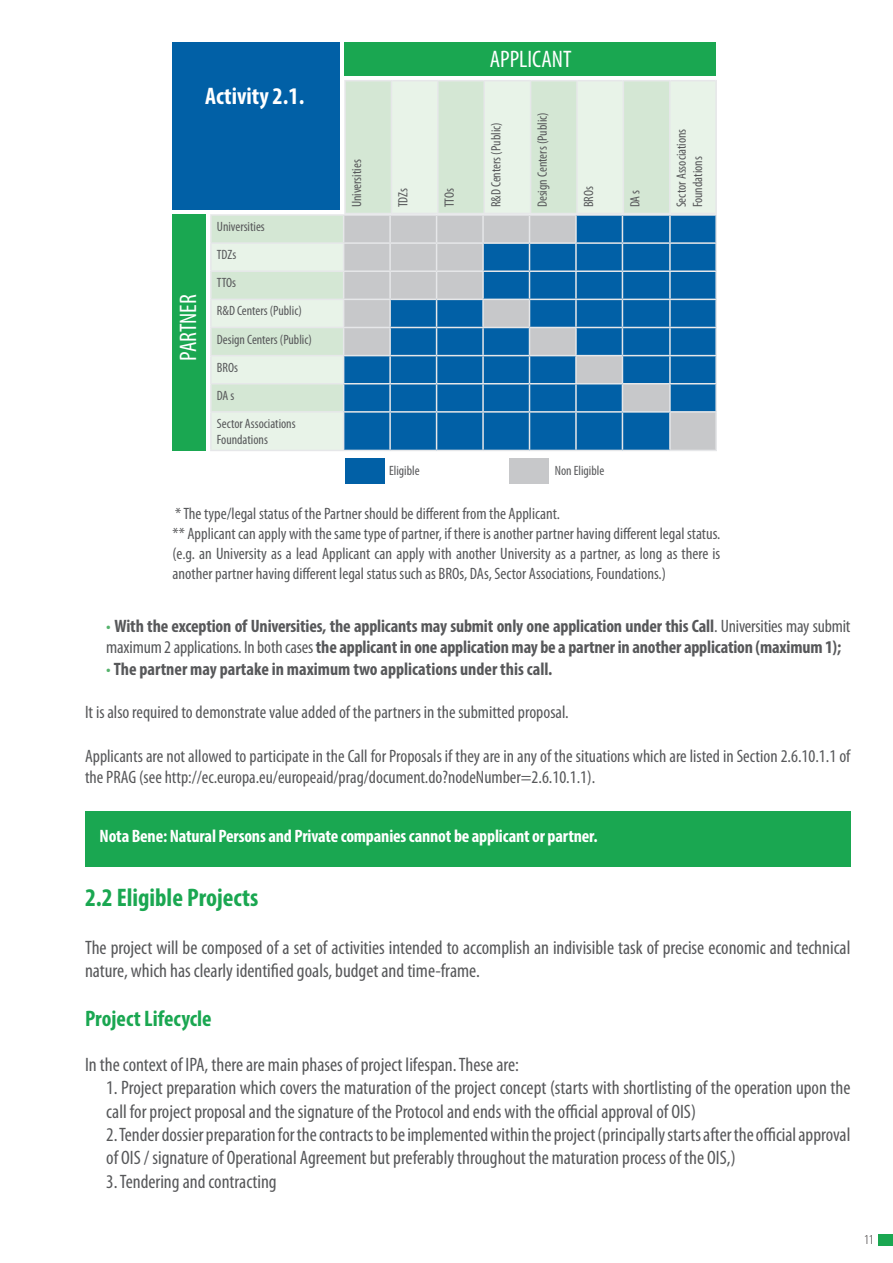
<style>
.page{position:relative;width:893px;height:1263px;background:#fff}
.page>*{position:absolute;margin:0;border:0;box-sizing:border-box;transform-origin:0 0}
.t1{font:700 condensed 25.5px "Myriad Pro";color:#1aa751}
.t2{font:condensed 24px "Myriad Pro";color:#fff}
.t3{font:700 condensed 24px "Myriad Pro";color:#fff}
.t4{font:700 condensed 22.5px "Myriad Pro";color:#1aa751}
.t5{font:condensed 19.5px/23.4px "Myriad Pro";color:#57585a}
.t6{font:condensed 18px/21.6px "Myriad Pro";color:#57585a}
.t7{font:700 condensed 18px/21.6px "Myriad Pro";letter-spacing:-.01em;color:#57585a}
.t8{font:700 condensed 18px "Myriad Pro";letter-spacing:-.01em;color:#fff}
.t9{font:condensed 16.5px/19.8px "Myriad Pro";color:#57585a;text-align:justify}
.t10{font:condensed 13.5px/16.2px "Myriad Pro";color:#57585a}
.t11{font:300 condensed 13.5px "Myriad Pro";color:#231f20}
.s1{font-weight:400;color:#56b36d}
.s2{font-weight:400}
</style>
<div class="page">
<div style="left:878px;top:1234px;width:15px;height:12px;background:#1aa751"></div>
<div style="left:345px;top:458px;width:39px;height:26px;background:#0160a6"></div>
<div style="left:509px;top:458px;width:40px;height:26px;background:#c7c8ca"></div>
<div style="left:173px;top:43px;width:167px;height:167px;background:#0160a6"></div>
<div style="left:344px;top:43px;width:372px;height:33px;background:#1aa751"></div>
<div style="left:173px;top:214px;width:33px;height:237px;background:#1aa751"></div>
<hr style="left:210px;top:214px;width:134px;height:2px;background:#e6e7e9">
<hr style="left:210px;top:216px;width:2px;height:26px;background:#e6e7e9">
<hr style="left:670px;top:214px;width:47px;height:2px;background:#e6e7e9">
<hr style="left:715px;top:216px;width:2px;height:26px;background:#e6e7e9">
<hr style="left:210px;top:242px;width:134px;height:2px;background:#e6e7e9">
<hr style="left:210px;top:244px;width:2px;height:26px;background:#e6e7e9">
<hr style="left:670px;top:242px;width:47px;height:2px;background:#e6e7e9">
<hr style="left:715px;top:244px;width:2px;height:26px;background:#e6e7e9">
<hr style="left:210px;top:270px;width:134px;height:2px;background:#e6e7e9">
<hr style="left:210px;top:272px;width:2px;height:27px;background:#e6e7e9">
<hr style="left:670px;top:270px;width:47px;height:2px;background:#e6e7e9">
<hr style="left:715px;top:272px;width:2px;height:27px;background:#e6e7e9">
<hr style="left:210px;top:299px;width:134px;height:1px;background:#e6e7e9">
<hr style="left:210px;top:300px;width:2px;height:27px;background:#e6e7e9">
<hr style="left:670px;top:299px;width:47px;height:1px;background:#e6e7e9">
<hr style="left:715px;top:300px;width:2px;height:27px;background:#e6e7e9">
<hr style="left:210px;top:327px;width:134px;height:1px;background:#e6e7e9">
<hr style="left:210px;top:328px;width:2px;height:27px;background:#e6e7e9">
<hr style="left:670px;top:327px;width:47px;height:1px;background:#e6e7e9">
<hr style="left:715px;top:328px;width:2px;height:27px;background:#e6e7e9">
<hr style="left:210px;top:355px;width:134px;height:1px;background:#e6e7e9">
<hr style="left:210px;top:356px;width:2px;height:27px;background:#e6e7e9">
<hr style="left:670px;top:355px;width:47px;height:1px;background:#e6e7e9">
<hr style="left:715px;top:356px;width:2px;height:27px;background:#e6e7e9">
<hr style="left:210px;top:383px;width:134px;height:1px;background:#e6e7e9">
<hr style="left:210px;top:384px;width:2px;height:27px;background:#e6e7e9">
<hr style="left:670px;top:383px;width:47px;height:1px;background:#e6e7e9">
<hr style="left:715px;top:384px;width:2px;height:27px;background:#e6e7e9">
<hr style="left:210px;top:411px;width:134px;height:2px;background:#e6e7e9">
<hr style="left:210px;top:413px;width:2px;height:37px;background:#e6e7e9">
<hr style="left:670px;top:411px;width:47px;height:2px;background:#e6e7e9">
<hr style="left:715px;top:413px;width:2px;height:37px;background:#e6e7e9">
<hr style="left:210px;top:450px;width:134px;height:1px;background:#e6e7e9">
<hr style="left:344px;top:450px;width:46px;height:1px;background:#e6e7e9">
<hr style="left:390px;top:450px;width:47px;height:1px;background:#e6e7e9">
<hr style="left:437px;top:450px;width:46px;height:1px;background:#e6e7e9">
<hr style="left:483px;top:450px;width:46px;height:1px;background:#e6e7e9">
<hr style="left:529px;top:450px;width:47px;height:1px;background:#e6e7e9">
<hr style="left:576px;top:450px;width:46px;height:1px;background:#e6e7e9">
<hr style="left:622px;top:450px;width:48px;height:1px;background:#e6e7e9">
<hr style="left:670px;top:450px;width:47px;height:1px;background:#e6e7e9">
<svg style="left:212px;top:81px;width:504px;height:369px;background:#81afc5"></svg>
<hr style="left:344px;top:80px;width:2px;height:134px;background:#e6e7e9">
<hr style="left:346px;top:213px;width:45px;height:1px;background:#e6e7e9">
<hr style="left:346px;top:80px;width:45px;height:1px;background:#e6e7e9">
<hr style="left:391px;top:80px;width:1px;height:134px;background:#e6e7e9">
<hr style="left:392px;top:213px;width:45px;height:1px;background:#e6e7e9">
<hr style="left:392px;top:80px;width:45px;height:1px;background:#e6e7e9">
<hr style="left:437px;top:80px;width:2px;height:134px;background:#e6e7e9">
<hr style="left:439px;top:213px;width:44px;height:1px;background:#e6e7e9">
<hr style="left:439px;top:80px;width:44px;height:1px;background:#e6e7e9">
<hr style="left:483px;top:80px;width:2px;height:134px;background:#e6e7e9">
<hr style="left:485px;top:213px;width:45px;height:1px;background:#e6e7e9">
<hr style="left:485px;top:80px;width:45px;height:1px;background:#e6e7e9">
<hr style="left:530px;top:80px;width:1px;height:134px;background:#e6e7e9">
<hr style="left:531px;top:213px;width:45px;height:1px;background:#e6e7e9">
<hr style="left:531px;top:80px;width:45px;height:1px;background:#e6e7e9">
<hr style="left:576px;top:80px;width:2px;height:134px;background:#e6e7e9">
<hr style="left:578px;top:213px;width:45px;height:1px;background:#e6e7e9">
<hr style="left:578px;top:80px;width:45px;height:1px;background:#e6e7e9">
<hr style="left:623px;top:80px;width:1px;height:134px;background:#e6e7e9">
<hr style="left:624px;top:213px;width:45px;height:1px;background:#e6e7e9">
<hr style="left:624px;top:80px;width:45px;height:1px;background:#e6e7e9">
<hr style="left:669px;top:80px;width:1px;height:134px;background:#e6e7e9">
<hr style="left:670px;top:213px;width:45px;height:1px;background:#e6e7e9">
<hr style="left:670px;top:80px;width:45px;height:1px;background:#e6e7e9">
<hr style="left:715px;top:80px;width:2px;height:134px;background:#e6e7e9">
<div style="left:85px;top:811px;width:765px;height:55px;background:#1aa751"></div>
<p class="t3" style="left:205px;top:81px;width:101px">Activity 2.1.</p>
<p class="t2" style="left:174px;top:361px;width:68px;rotate:-90deg">PARTNER</p>
<p class="t10" style="left:217px;top:218px;width:49px">Universities</p>
<p class="t10" style="left:217px;top:246px;width:21px">TDZs</p>
<p class="t10" style="left:217px;top:275px;width:21px">TTOs</p>
<p class="t10" style="left:217px;top:303px;width:86px">R&amp;D Centers (Public)</p>
<p class="t10" style="left:217px;top:331px;width:97px">Design Centers (Public)</p>
<p class="t10" style="left:217px;top:359px;width:23px">BROs</p>
<p class="t10" style="left:217px;top:387px;width:19px">DA s</p>
<p class="t10" style="left:217px;top:415px;width:80px">Sector Associations<br>Foundations</p>
<p class="t10" style="left:348px;top:207px;width:49px;rotate:-90deg">Universities</p>
<p class="t10" style="left:395px;top:207px;width:21px;rotate:-90deg">TDZs</p>
<p class="t10" style="left:441px;top:207px;width:21px;rotate:-90deg">TTOs</p>
<p class="t2" style="left:490px;top:44px;width:83px">APPLICANT</p>
<p class="t10" style="left:488px;top:207px;width:86px;rotate:-90deg">R&amp;D Centers (Public)</p>
<p class="t10" style="left:534px;top:207px;width:97px;rotate:-90deg">Design Centers (Public)</p>
<p class="t10" style="left:580px;top:207px;width:23px;rotate:-90deg">BROs</p>
<p class="t10" style="left:627px;top:207px;width:19px;rotate:-90deg">DA s</p>
<p class="t10" style="left:673px;top:207px;width:80px;rotate:-90deg">Sector Associations<br>Foundations</p>
<p class="t10" style="left:389px;top:462px;width:32px">Eligible</p>
<p class="t10" style="left:555px;top:462px;width:51px">Non Eligible</p>
<p class="t9" style="left:175px;top:504px;width:386px">* The type/legal status of the Partner should be different from the Applicant.</p>
<p class="t9" style="left:173px;top:523px;width:549px">** Applicant can apply with the same type of partner, if there is another partner having different legal status. (e.g. an University as a lead Applicant can apply with another University as a partner, as long as there is another partner having different legal status such as BROs, DAs, Sector Associations, Foundations.)</p>
<p class="t7" style="left:106px;top:615px;width:746px"><span class="s1">•</span> With the exception of Universities, the applicants may submit only one application under this Call<span class="s2">. Universities may submit maximum 2 applications. In both cases</span> the applicant in one application may be a partner in another application (maximum 1);</p>
<p class="t7" style="left:106px;top:658px;width:448px"><span class="s1">•</span> The partner may partake in maximum two applications under this call.</p>
<p class="t6" style="left:85px;top:701px;width:485px">It is also required to demonstrate value added of the partners in the submitted proposal.</p>
<p class="t6" style="left:85px;top:744px;width:767px">Applicants are not allowed to participate in the Call for Proposals if they are in any of the situations which are listed in Section 2.6.10.1.1 of the PRAG (see http://ec.europa.eu/europeaid/prag/document.do?nodeNumber=2.6.10.1.1).</p>
<p class="t8" style="left:100px;top:825px;width:500px">Nota Bene: Natural Persons and Private companies cannot be applicant or partner.</p>
<p class="t1" style="left:85px;top:881px;width:175px">2.2 Eligible Projects</p>
<p class="t5" style="left:85px;top:935px;width:767px">The project will be composed of a set of activities intended to accomplish an indivisible task of precise economic and technical nature, which has clearly identified goals, budget and time-frame.</p>
<p class="t4" style="left:85px;top:1004px;width:128px">Project Lifecycle</p>
<p class="t5" style="left:85px;top:1052px;width:435px">In the context of IPA, there are main phases of project lifespan. These are:</p>
<p class="t5" style="left:106px;top:1076px;width:746px">1. Project preparation which covers the maturation of the project concept (starts with shortlisting of the operation upon the call for project proposal and the signature of the Protocol and ends with the official approval of OIS)</p>
<p class="t5" style="left:106px;top:1122px;width:746px">2. Tender dossier preparation for the contracts to be implemented within the project (principally starts after the official approval of OIS / signature of Operational Agreement but preferably throughout the maturation process of the OIS,)</p>
<p class="t5" style="left:106px;top:1169px;width:172px">3. Tendering and contracting</p>
<p class="t11" style="left:864px;top:1232px;width:11px">11</p>
</div>
